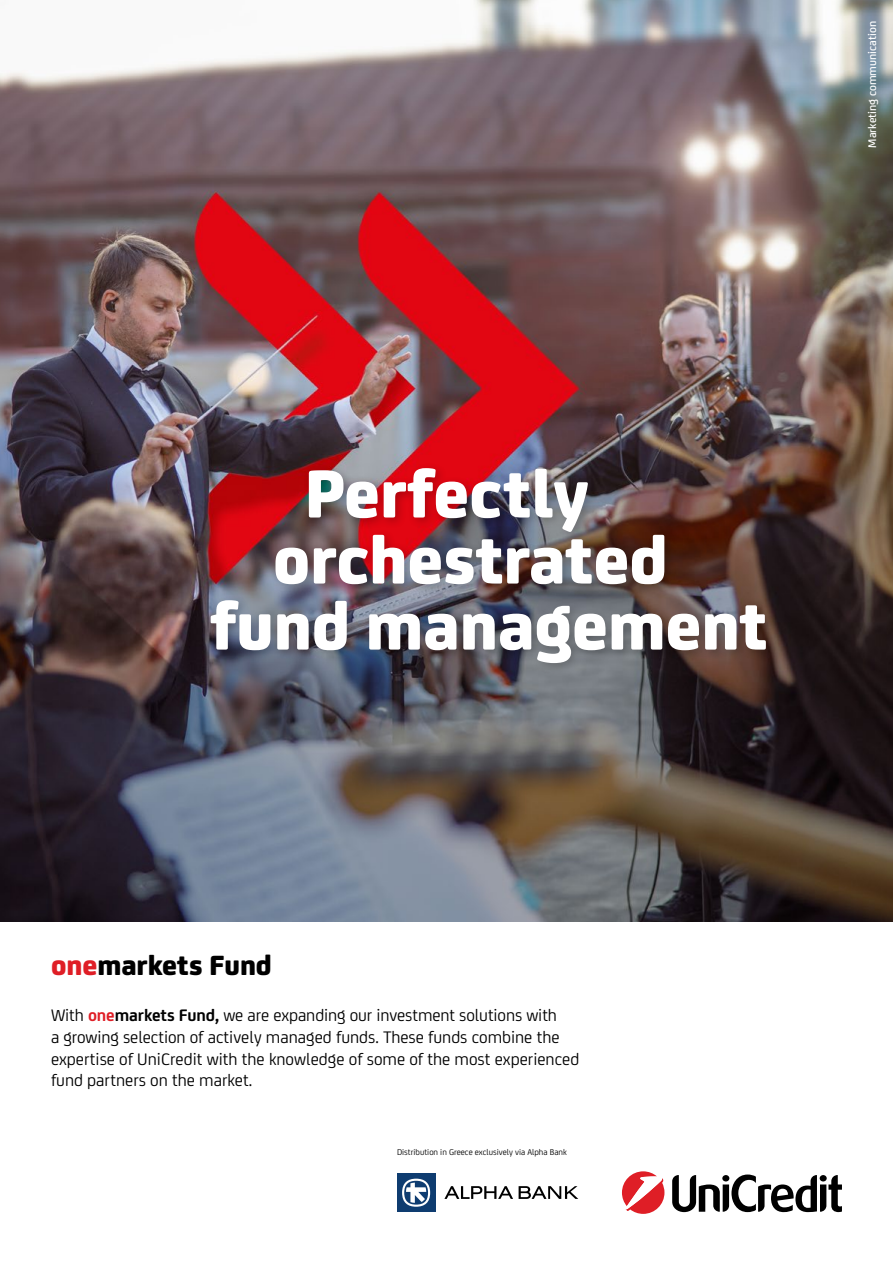
<style>
.page{position:relative;width:893px;height:1263px;background:#fff}
.page>*{position:absolute;margin:0;border:0;box-sizing:border-box;transform-origin:0 0}
.t1{font:800 72px "Uni Credit";color:#fff}
.t2{font:800 30px "Uni Credit";color:#000}
.t3{font:18px/21.6px "Uni Credit";color:#000}
.t4{font:500 12px "Uni Credit";color:#fff}
.t5{font:9px "Uni Credit";color:#000}
.s1{color:#df1e26}
.s2{font-weight:700;color:#df1e26}
.s3{font-weight:700}
</style>
<div class="page">
<div style="left:397px;top:1173px;width:38px;height:39px;background:#0e3c70"></div>
<svg style="left:402px;top:1179px;width:28px;height:28px"></svg>
<div style="left:404px;top:1181px;width:24px;height:23px;background:#0e3c70;border-radius:50%"></div>
<svg style="left:406px;top:1182px;width:20px;height:21px"></svg>
<svg style="left:444px;top:1186px;width:69px;height:13px"></svg>
<svg style="left:519px;top:1186px;width:59px;height:13px"></svg>
<svg style="left:622px;top:1171px;width:42px;height:43px"></svg>
<svg style="left:672px;top:1174px;width:170px;height:38px"></svg>
<img style="left:0;top:0;width:893px;height:922px">
<div style="left:204px;top:462px;width:574px;height:213px;background:#000;opacity:.25"></div>
<p class="t4" style="left:863px;top:148px;width:128px;rotate:-90deg">Marketing communication</p>
<h1 class="t1" style="left:304px;top:437px;width:286px">Perfectly</h1>
<h1 class="t1" style="left:273px;top:503px;width:396px">orchestrated</h1>
<h1 class="t1" style="left:210px;top:569px;width:559px">fund management</h1>
<h2 class="t2" style="left:51px;top:941px;width:222px"><span class="s1">one</span>markets Fund</h2>
<p class="t3" style="left:51px;top:1003px;width:530px">With <span class="s2">one</span><span class="s3">markets Fund,</span> we are expanding our investment solutions with<br>a growing selection of actively managed funds. These funds combine the expertise of UniCredit with the knowledge of some of the most experienced fund partners on the market.</p>
<p class="t5" style="left:397px;top:1145px;width:171px">Distribution in Greece exclusively via Alpha Bank</p>
</div>
